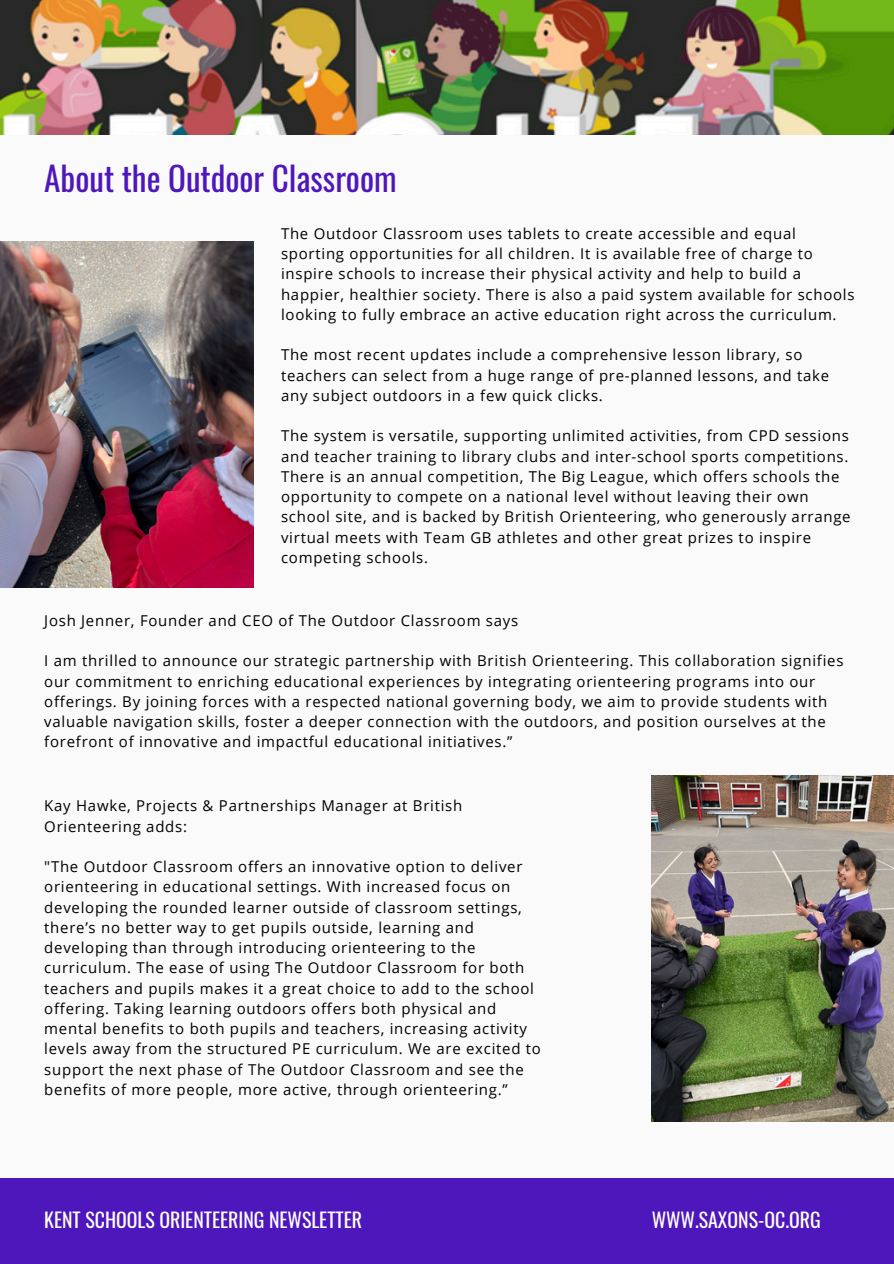
<style>
.page{position:relative;width:894px;height:1264px;background:#fff}
.page>*{position:absolute;margin:0;border:0;box-sizing:border-box;transform-origin:0 0}
.t1{font:33.15px "Oswald";color:#4e17bb}
.t2{font:19.8px "Oswald";color:#fff}
.t3{font:15px/20.2px "Open Sans";letter-spacing:.05em;color:#000}
</style>
<div class="page">
<div style="left:0;top:0;width:893px;height:1263px;background:#fafafa"></div>
<div style="left:0;top:1177px;width:893px;height:86px;background:#4e17bb"></div>
<img style="left:0;top:0;width:893px;height:134px">
<img style="left:651px;top:775px;width:242px;height:345px">
<img style="left:0;top:242px;width:254px;height:345px">
<p class="t1" style="left:44px;top:153px;width:354px">About the Outdoor Classroom</p>
<h1 class="t3" style="left:281px;top:223px;width:575px">The Outdoor Classroom uses tablets to create accessible and equal sporting opportunities for all children. It is available free of charge to inspire schools to increase their physical activity and help to build a happier, healthier society. There is also a paid system available for schools looking to fully embrace an active education right across the curriculum.</h1>
<p class="t3" style="left:281px;top:344px;width:549px">The most recent updates include a comprehensive lesson library, so teachers can select from a huge range of pre-planned lessons, and take any subject outdoors in a few quick clicks.</p>
<p class="t3" style="left:281px;top:425px;width:571px">The system is versatile, supporting unlimited activities, from CPD sessions and teacher training to library clubs and inter-school sports competitions.<br>There is an annual competition, The Big League, which offers schools the opportunity to compete on a national level without leaving their own school site, and is backed by British Orienteering, who generously arrange virtual meets with Team GB athletes and other great prizes to inspire competing schools.</p>
<p class="t3" style="left:44px;top:610px;width:475px">Josh Jenner, Founder and CEO of The Outdoor Classroom says</p>
<p class="t3" style="left:44px;top:650px;width:800px">I am thrilled to announce our strategic partnership with British Orienteering. This collaboration signifies our commitment to enriching educational experiences by integrating orienteering programs into our offerings. By joining forces with a respected national governing body, we aim to provide students with valuable navigation skills, foster a deeper connection with the outdoors, and position ourselves at the forefront of innovative and impactful educational initiatives.”</p>
<p class="t3" style="left:44px;top:795px;width:419px">Kay Hawke, Projects &amp; Partnerships Manager at British<br>Orienteering adds:</p>
<p class="t3" style="left:44px;top:856px;width:498px">"The Outdoor Classroom offers an innovative option to deliver orienteering in educational settings. With increased focus on developing the rounded learner outside of classroom settings, there’s no better way to get pupils outside, learning and developing than through introducing orienteering to the curriculum. The ease of using The Outdoor Classroom for both teachers and pupils makes it a great choice to add to the school offering. Taking learning outdoors offers both physical and mental benefits to both pupils and teachers, increasing activity levels away from the structured PE curriculum. We are excited to support the next phase of The Outdoor Classroom and see the benefits of more people, more active, through orienteering.”</p>
<p class="t2" style="left:44px;top:1204px;width:319px">KENT SCHOOLS ORIENTEERING NEWSLETTER</p>
<p class="t2" style="left:651px;top:1204px;width:170px">WWW.SAXONS-OC.ORG</p>
</div>
